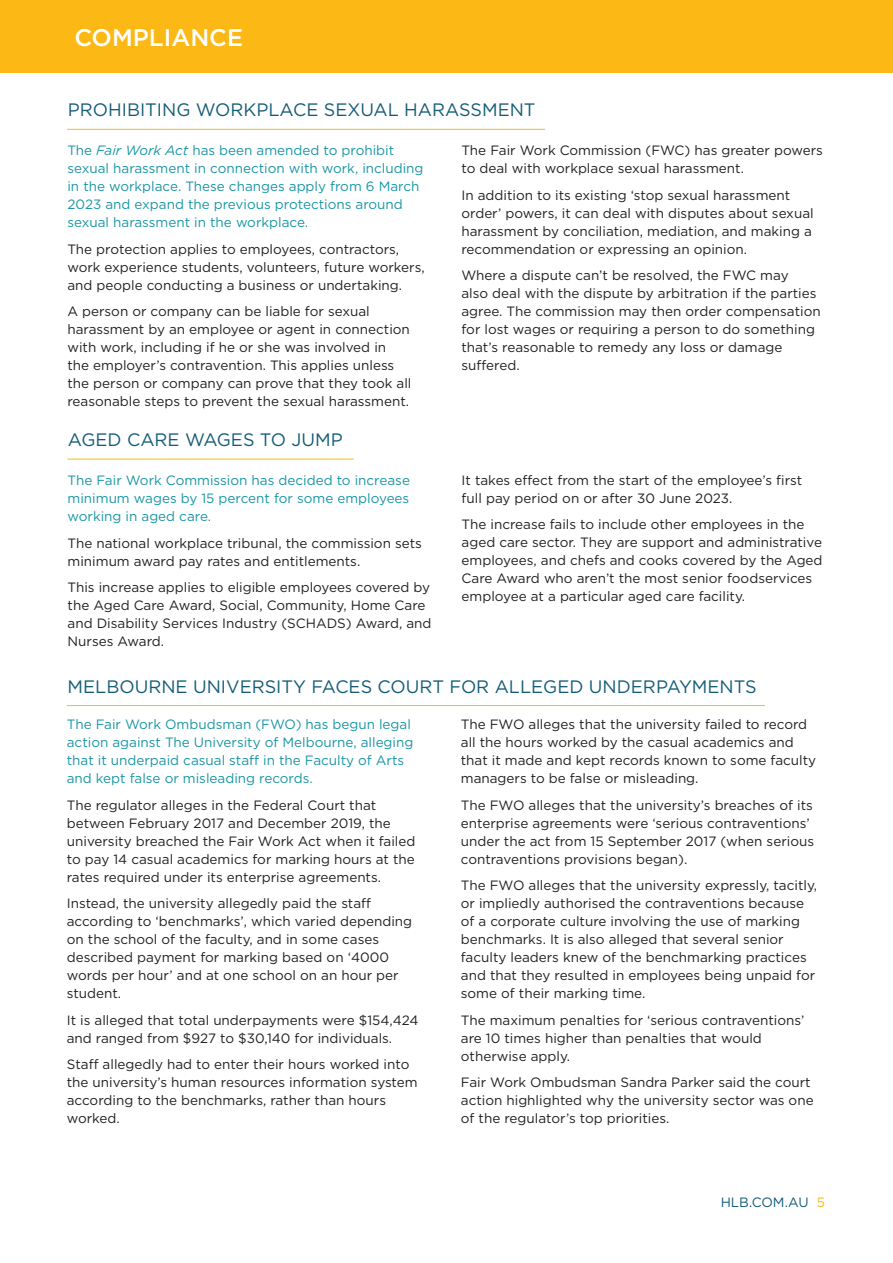
<style>
.page{position:relative;width:893px;height:1263px;background:#fff}
.page>*{position:absolute;margin:0;border:0;box-sizing:border-box;transform-origin:0 0}
.t1{font:500 24px "Gotham";color:#fff}
.t2{font:18px "Gotham";color:#135c77}
.t3{font:13.5px/18px "Gotham";color:#231f20}
.t4{font:13.5px/18px "Gotham";color:#1a96a5}
.t5{font:13.5px "Gotham";color:#135c77}
.s1{font-style:italic}
.s2{color:#fcb814}
</style>
<div class="page">
<div style="left:0;top:0;width:893px;height:72px;background:#fcb814"></div>
<hr style="left:67px;top:129px;width:478px;height:1px;background:#fcb814">
<hr style="left:67px;top:459px;width:287px;height:1px;background:#fcb814">
<hr style="left:67px;top:705px;width:698px;height:1px;background:#fcb814">
<h1 class="t1" style="left:74px;top:21px;width:170px">COMPLIANCE</h1>
<h2 class="t2" style="left:68px;top:99px;width:469px">PROHIBITING WORKPLACE SEXUAL HARASSMENT</h2>
<p class="t4" style="left:67px;top:141px;width:358px">The <span class="s1">Fair Work Act</span> has been amended to prohibit sexual harassment in connection with work, including in the workplace. These changes apply from 6 March 2023 and expand the previous protections around sexual harassment in the workplace.</p>
<p class="t3" style="left:67px;top:240px;width:359px">The protection applies to employees, contractors, work experience students, volunteers, future workers, and people conducting a business or undertaking.</p>
<p class="t3" style="left:67px;top:302px;width:345px">A person or company can be liable for sexual harassment by an employee or agent in connection with work, including if he or she was involved in<br>the employer’s contravention. This applies unless the person or company can prove that they took all reasonable steps to prevent the sexual harassment.</p>
<h2 class="t2" style="left:68px;top:428px;width:276px">AGED CARE WAGES TO JUMP</h2>
<p class="t4" style="left:68px;top:471px;width:344px;text-align:justify">The Fair Work Commission has decided to increase minimum wages by 15 percent for some employees working in aged care.</p>
<p class="t3" style="left:68px;top:533px;width:356px">The national workplace tribunal, the commission sets minimum award pay rates and entitlements.</p>
<p class="t3" style="left:68px;top:578px;width:365px">This increase applies to eligible employees covered by the Aged Care Award, Social, Community, Home Care and Disability Services Industry (SCHADS) Award, and Nurses Award.</p>
<p class="t3" style="left:461px;top:141px;width:363px">The Fair Work Commission (FWC) has greater powers to deal with workplace sexual harassment.</p>
<p class="t3" style="left:461px;top:186px;width:354px">In addition to its existing ‘stop sexual harassment order’ powers, it can deal with disputes about sexual harassment by conciliation, mediation, and making a recommendation or expressing an opinion.</p>
<p class="t3" style="left:461px;top:266px;width:361px">Where a dispute can’t be resolved, the FWC may<br>also deal with the dispute by arbitration if the parties agree. The commission may then order compensation for lost wages or requiring a person to do something that’s reasonable to remedy any loss or damage suffered.</p>
<p class="t3" style="left:462px;top:471px;width:342px">It takes effect from the start of the employee’s first full pay period on or after 30 June 2023.</p>
<p class="t3" style="left:462px;top:515px;width:362px">The increase fails to include other employees in the aged care sector. They are support and administrative employees, and chefs and cooks covered by the Aged Care Award who aren’t the most senior foodservices employee at a particular aged care facility.</p>
<h2 class="t2" style="left:68px;top:675px;width:691px">MELBOURNE UNIVERSITY FACES COURT FOR ALLEGED UNDERPAYMENTS</h2>
<p class="t4" style="left:67px;top:715px;width:348px">The Fair Work Ombudsman (FWO) has begun legal action against The University of Melbourne, alleging that it underpaid casual staff in the Faculty of Arts and kept false or misleading records.</p>
<p class="t3" style="left:67px;top:796px;width:350px">The regulator alleges in the Federal Court that between February 2017 and December 2019, the university breached the Fair Work Act when it failed to pay 14 casual academics for marking hours at the rates required under its enterprise agreements.</p>
<p class="t3" style="left:67px;top:894px;width:347px">Instead, the university allegedly paid the staff according to ‘benchmarks’, which varied depending on the school of the faculty, and in some cases described payment for marking based on ‘4000 words per hour’ and at one school on an hour per student.</p>
<p class="t3" style="left:67px;top:1011px;width:353px">It is alleged that total underpayments were $154,424 and ranged from $927 to $30,140 for individuals.</p>
<p class="t3" style="left:67px;top:1055px;width:352px">Staff allegedly had to enter their hours worked into the university’s human resources information system according to the benchmarks, rather than hours worked.</p>
<p class="t3" style="left:461px;top:715px;width:357px">The FWO alleges that the university failed to record all the hours worked by the casual academics and that it made and kept records known to some faculty managers to be false or misleading.</p>
<p class="t3" style="left:461px;top:796px;width:355px">The FWO alleges that the university’s breaches of its enterprise agreements were ‘serious contraventions’ under the act from 15 September 2017 (when serious contraventions provisions began).</p>
<p class="t3" style="left:461px;top:876px;width:358px">The FWO alleges that the university expressly, tacitly, or impliedly authorised the contraventions because of a corporate culture involving the use of marking benchmarks. It is also alleged that several senior faculty leaders knew of the benchmarking practices and that they resulted in employees being unpaid for some of their marking time.</p>
<p class="t3" style="left:461px;top:1011px;width:345px">The maximum penalties for ‘serious contraventions’ are 10 times higher than penalties that would otherwise apply.</p>
<p class="t3" style="left:461px;top:1073px;width:354px">Fair Work Ombudsman Sandra Parker said the court action highlighted why the university sector was one of the regulator’s top priorities.</p>
<p class="t5" style="left:721px;top:1193px;width:106px">HLB.COM.AU <span class="s2">5</span></p>
</div>
